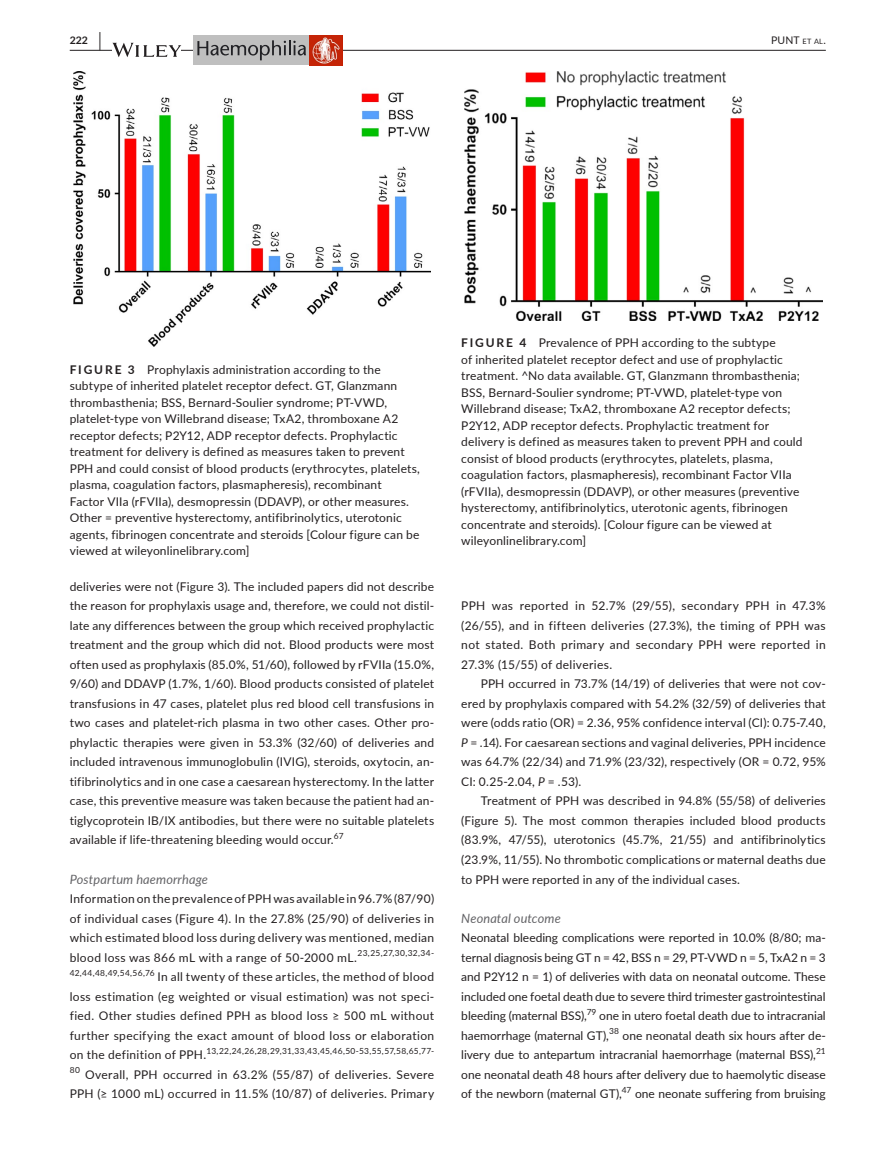
<style>
.page{position:relative;width:893px;height:1174px;background:#fff}
.page>*{position:absolute;margin:0;border:0;box-sizing:border-box;transform-origin:0 0}
.t1{font:italic 12.75px "Lato";letter-spacing:.01em;color:#636366}
.t2{font:12px/19.5px "Lato";letter-spacing:.015em;color:#231f20;text-align:justify}
.t3{font:10.5px "Lato";color:#231f20}
.t4{font:700 10.5px "Lato";color:#231f20}
.t5{font:8.4px "Lato";letter-spacing:.03em;color:#231f20}
.s1{font-size:19.5px}
.s2{font-size:7.35px}
.s3{font-weight:700}
.s4{font-size:12px}
.s5{font-style:italic}
</style>
<div class="page">
<hr style="left:70px;top:50px;width:756px;height:1px;background:#231f20">
<svg style="left:112px;top:43px;width:69px;height:14px"></svg>
<div style="left:193px;top:35px;width:149px;height:30px;background:#bfbfbf"></div>
<svg style="left:197px;top:40px;width:109px;height:20px"></svg>
<img style="left:310px;top:35px;width:32px;height:30px">
<img style="left:73px;top:72px;width:358px;height:275px">
<img style="left:465px;top:72px;width:357px;height:248px">
<p class="t4" style="left:70px;top:33px;width:33px">222 <span class="s1">|</span></p>
<p class="t3" style="left:771px;top:33px;width:56px">PUNT <span class="s2">et al</span>.</p>
<p class="t2" style="left:70px;top:361px;width:352px;line-height:16.5px;text-align:left"><span class="s3">FIGURE 3</span> Prophylaxis administration according to the subtype of inherited platelet receptor defect. GT, Glanzmann thrombasthenia; BSS, Bernard-Soulier syndrome; PT-VWD, platelet-type von Willebrand disease; TxA2, thromboxane A2 receptor defects; P2Y12, ADP receptor defects. Prophylactic treatment for delivery is defined as measures taken to prevent PPH and could consist of blood products (erythrocytes, platelets, plasma, coagulation factors, plasmapheresis), recombinant<br>Factor VIIa (rFVIIa), desmopressin (DDAVP), or other measures.<br>Other = preventive hysterectomy, antifibrinolytics, uterotonic agents, fibrinogen concentrate and steroids [Colour figure can be viewed at wileyonlinelibrary.com]</p>
<p class="t2" style="left:70px;top:576px;width:366px">deliveries were not (Figure 3). The included papers did not describe the reason for prophylaxis usage and, therefore, we could not distil&shy;late any differences between the group which received prophylactic treatment and the group which did not. Blood products were most often used as prophylaxis (85.0%, 51/60), followed by rFVIIa (15.0%, 9/60) and DDAVP (1.7%, 1/60). Blood products consisted of platelet transfusions in 47 cases, platelet plus red blood cell transfusions in two cases and platelet-rich plasma in two other cases. Other pro&shy;phylactic therapies were given in 53.3% (32/60) of deliveries and included intravenous immunoglobulin (IVIG), steroids, oxytocin, an&shy;tifibrinolytics and in one case a caesarean hysterectomy. In the latter case, this preventive measure was taken because the patient had an&shy;tiglycoprotein IB/IX antibodies, but there were no suitable platelets available if life-threatening bleeding would occur.<sup>67</sup></p>
<p class="t1" style="left:70px;top:869px;width:140px">Postpartum haemorrhage</p>
<p class="t2" style="left:70px;top:888px;width:366px">Information on the prevalence of PPH was available in 96.7% (87/90) of individual cases (Figure 4). In the 27.8% (25/90) of deliveries in which estimated blood loss during delivery was mentioned, median blood loss was 866 mL with a range of 50-2000 mL.<sup>23,25,27,30,32,34-</sup></p>
<p class="t5" style="left:70px;top:966px;width:86px">42,44,48,49,54,56,76</p>
<p class="t2" style="left:70px;top:966px;width:366px;text-indent:88px">In all twenty of these articles, the method of blood loss estimation (eg weighted or visual estimation) was not speci&shy;fied. Other studies defined PPH as blood loss ≥ 500 mL without further specifying the exact amount of blood loss or elaboration</p>
<p class="t5" style="left:70px;top:1044px;width:366px"><span class="s4">on the definition of PPH.</span>13,22,24,26,28,29,31,33,43,45,46,50-53,55,57,58,65,77-</p>
<p class="t5" style="left:70px;top:1064px;width:12px">80</p>
<p class="t2" style="left:70px;top:1064px;width:366px;text-align:right">Overall, PPH occurred in 63.2% (55/87) of deliveries. Severe<br>PPH (≥ 1000 mL) occurred in 11.5% (10/87) of deliveries. Primary</p>
<p class="t2" style="left:461px;top:334px;width:343px;line-height:16.5px;text-align:left"><span class="s3">FIGURE 4</span> Prevalence of PPH according to the subtype<br>of inherited platelet receptor defect and use of prophylactic treatment. ^No data available. GT, Glanzmann thrombasthenia; BSS, Bernard-Soulier syndrome; PT-VWD, platelet-type von Willebrand disease; TxA2, thromboxane A2 receptor defects; P2Y12, ADP receptor defects. Prophylactic treatment for delivery is defined as measures taken to prevent PPH and could consist of blood products (erythrocytes, platelets, plasma, coagulation factors, plasmapheresis), recombinant Factor VIIa (rFVIIa), desmopressin (DDAVP), or other measures (preventive hysterectomy, antifibrinolytics, uterotonic agents, fibrinogen concentrate and steroids). [Colour figure can be viewed at wileyonlinelibrary.com]</p>
<p class="t2" style="left:461px;top:596px;width:366px">PPH was reported in 52.7% (29/55), secondary PPH in 47.3% (26/55), and in fifteen deliveries (27.3%), the timing of PPH was not stated. Both primary and secondary PPH were reported in 27.3% (15/55) of deliveries.</p>
<p class="t2" style="left:461px;top:674px;width:366px;text-indent:20px">PPH occurred in 73.7% (14/19) of deliveries that were not cov&shy;ered by prophylaxis compared with 54.2% (32/59) of deliveries that were (odds ratio (OR) = 2.36, 95% confidence interval (CI): 0.75-7.40, <span class="s5">P</span> = .14). For caesarean sections and vaginal deliveries, PPH incidence was 64.7% (22/34) and 71.9% (23/32), respectively (OR = 0.72, 95% CI: 0.25-2.04, <span class="s5">P</span> = .53).</p>
<p class="t2" style="left:461px;top:791px;width:366px;text-indent:20px">Treatment of PPH was described in 94.8% (55/58) of deliveries (Figure 5). The most common therapies included blood products (83.9%, 47/55), uterotonics (45.7%, 21/55) and antifibrinolytics (23.9%, 11/55). No thrombotic complications or maternal deaths due to PPH were reported in any of the individual cases.</p>
<p class="t1" style="left:461px;top:908px;width:101px">Neonatal outcome</p>
<p class="t2" style="left:461px;top:927px;width:366px">Neonatal bleeding complications were reported in 10.0% (8/80; ma&shy;ternal diagnosis being GT n = 42, BSS n = 29, PT-VWD n = 5, TxA2 n = 3 and P2Y12 n = 1) of deliveries with data on neonatal outcome. These included one foetal death due to severe third trimester gastrointestinal bleeding (maternal BSS),<sup>79</sup> one in utero foetal death due to intracranial haemorrhage (maternal GT),<sup>38</sup> one neonatal death six hours after de&shy;livery due to antepartum intracranial haemorrhage (maternal BSS),<sup>21 </sup>one neonatal death 48 hours after delivery due to haemolytic disease of the newborn (maternal GT),<sup>47</sup> one neonate suffering from bruising</p>
</div>
